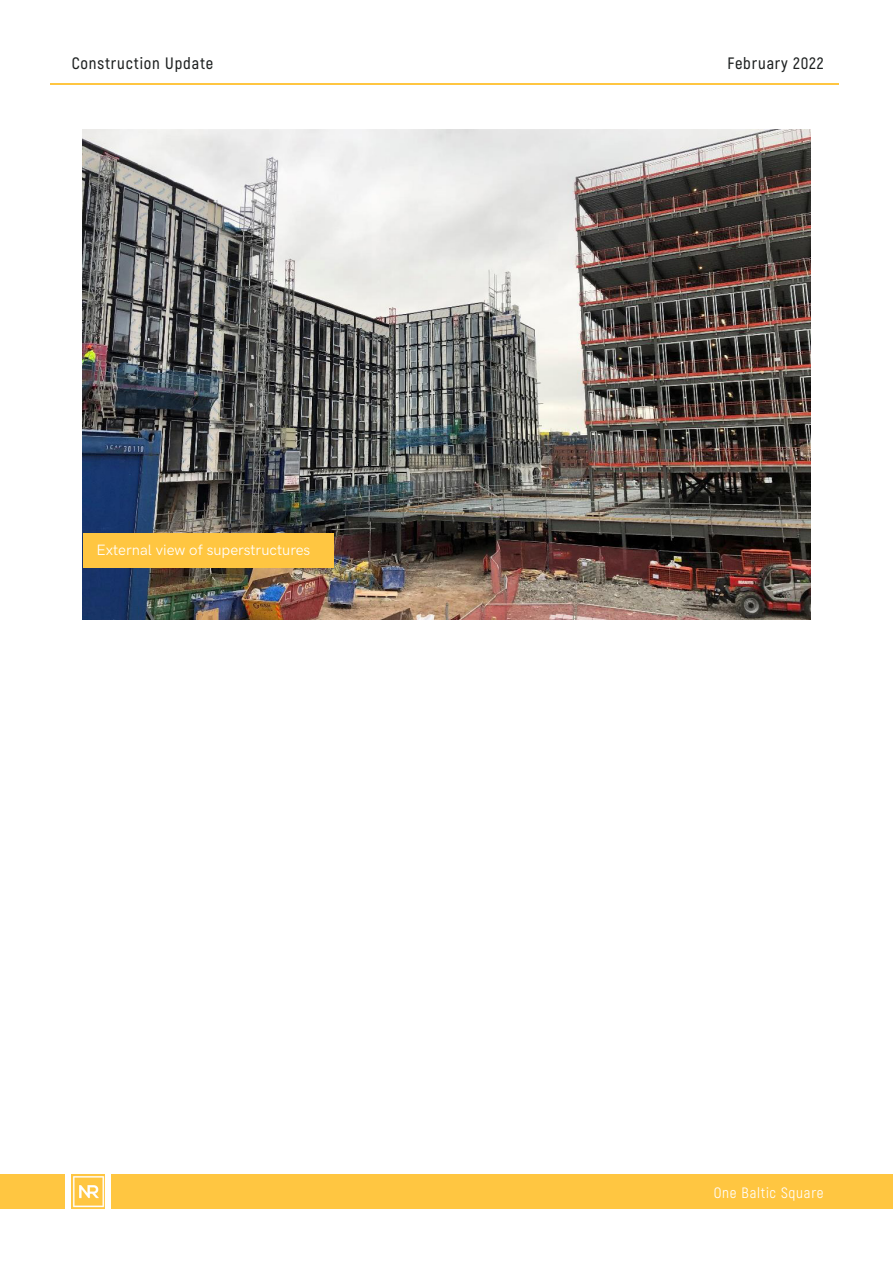
<style>
.page{position:relative;width:893px;height:1263px;background:#fff}
.page>*{position:absolute;margin:0;border:0;box-sizing:border-box;transform-origin:0 0}
.t1{font:600 16.5px "Akrobat";letter-spacing:.05em;color:#1e2121}
.t2{font:15px "HK Grotesk Regular Legacy";color:#fff}
.t3{font:15px "Akrobat";letter-spacing:.05em;color:#fff}
</style>
<div class="page">
<hr style="left:50px;top:83px;width:788px;height:1px;background:#ffc641">
<div style="left:112px;top:1175px;width:781px;height:34px;background:#ffc641"></div>
<img style="left:72px;top:1175px;width:33px;height:34px">
<div style="left:0;top:1175px;width:65px;height:34px;background:#ffc641"></div>
<img style="left:83px;top:130px;width:727px;height:490px">
<div style="left:83px;top:533px;width:251px;height:34px;background:#ffc641"></div>
<p class="t1" style="left:72px;top:54px;width:143px">Construction Update</p>
<p class="t2" style="left:96px;top:539px;width:216px">External view of superstructures</p>
<p class="t1" style="left:728px;top:54px;width:98px">February 2022</p>
<p class="t3" style="left:714px;top:1184px;width:111px">One Baltic Square</p>
</div>
